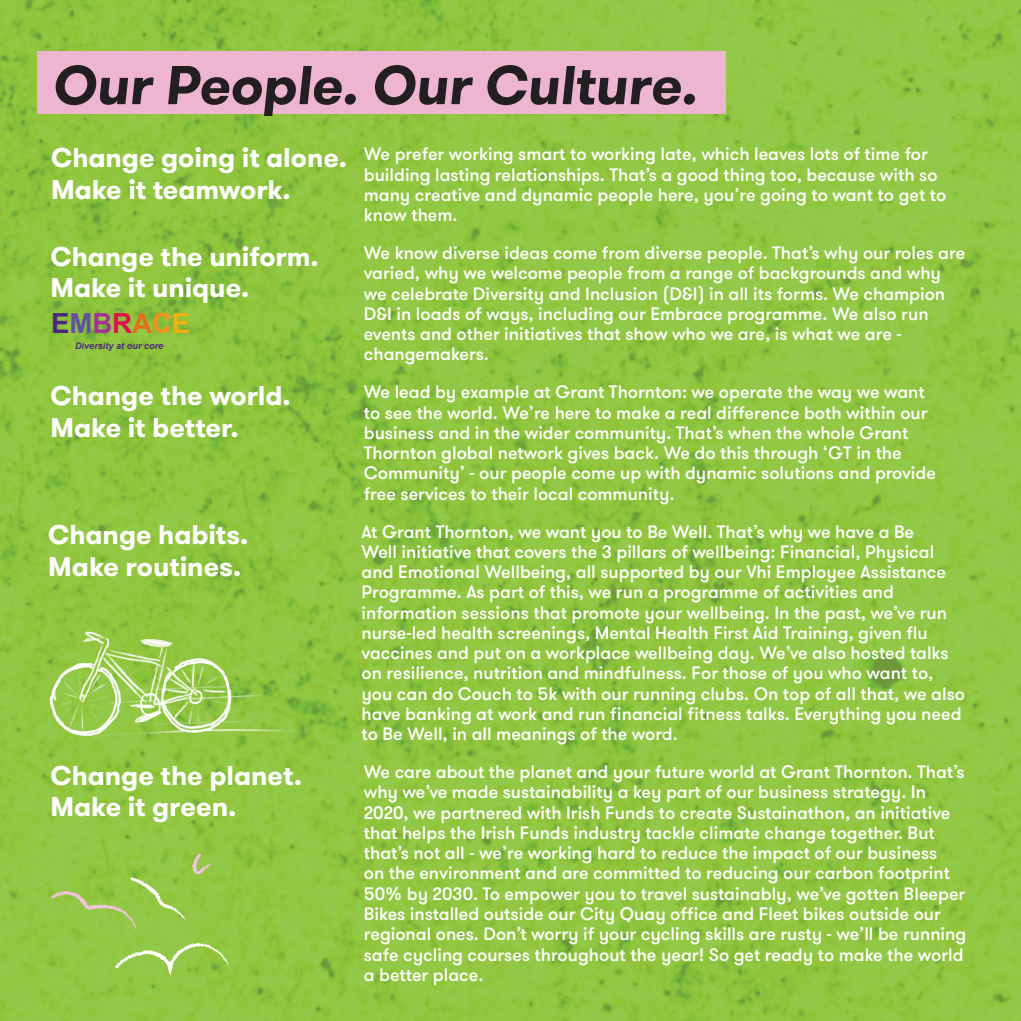
<style>
.page{position:relative;width:1021px;height:1021px;background:#fff}
.page>*{position:absolute;margin:0;border:0;box-sizing:border-box;transform-origin:0 0}
.t1{font:italic 700 54.45px "GT Walsheim Pro";letter-spacing:-.01em;color:#231f20}
.t2{font:700 27.68px "Arial";letter-spacing:-.005em;color:#4e2582}
._1_Head_20_24{font:700 27px/31.5px "GT Walsheim Pro";color:#fff}
.t3{font:500 18px/20.2px "GT Walsheim Pro";color:#fff}
.t4{font:italic 700 9.22px "Arial";color:#4e2582}
.s1{color:#6251a2}
.s2{color:#a53293}
.s3{color:#e0104b}
.s4{color:#e4701e}
.s5{color:#f7931d}
.s6{color:#efb211}
</style>
<div class="page">
<img style="left:0;top:0;width:1020px;height:1020px">
<svg style="left:115px;top:942px;width:115px;height:34px"></svg>
<svg style="left:192px;top:853px;width:21px;height:21px"></svg>
<svg style="left:51px;top:876px;width:135px;height:55px"></svg>
<img style="left:40px;top:631px;width:254px;height:119px">
<div style="left:37px;top:51px;width:688px;height:63px;background:#edb5cf"></div>
<p class="t1" style="left:52px;top:50px;width:646px">Our People. Our Culture.</p>
<p class="_1_Head_20_24" style="left:51px;top:142px;width:297px">Change going it alone.<br>Make it teamwork.</p>
<p class="_1_Head_20_24" style="left:50px;top:241px;width:270px">Change the uniform.<br>Make it unique.</p>
<p class="t2" style="left:51px;top:304px;width:141px">E<span class="s1">M</span><span class="s2">B</span><span class="s3">R</span><span class="s4">A</span><span class="s5">C</span><span class="s6">E</span></p>
<p class="t4" style="left:75px;top:340px;width:90px">Diversity at our core</p>
<p class="_1_Head_20_24" style="left:50px;top:380px;width:242px">Change the world.<br>Make it better.</p>
<p class="_1_Head_20_24" style="left:48px;top:519px;width:202px">Change habits.</p>
<p class="_1_Head_20_24" style="left:48px;top:551px;width:195px">Make routines.</p>
<p class="_1_Head_20_24" style="left:50px;top:760px;width:253px">Change the planet.<br>Make it green.</p>
<p class="t3" style="left:364px;top:144px;width:584px">We prefer working smart to working late, which leaves lots of time for building lasting relationships. That’s a good thing too, because with so many creative and dynamic people here, you’re going to want to get to know them.</p>
<p class="t3" style="left:364px;top:243px;width:603px">We know diverse ideas come from diverse people. That’s why our roles are varied, why we welcome people from a range of backgrounds and why we celebrate Diversity and Inclusion (D&amp;I) in all its forms. We champion D&amp;I in loads of ways, including our Embrace programme. We also run events and other initiatives that show who we are, is what we are - changemakers.</p>
<p class="t3" style="left:364px;top:382px;width:573px">We lead by example at Grant Thornton: we operate the way we want to see the world. We’re here to make a real difference both within our business and in the wider community. That’s when the whole Grant Thornton global network gives back. We do this through ‘GT in the Community’ - our people come up with dynamic solutions and provide free services to their local community.</p>
<p class="t3" style="left:361px;top:521px;width:605px">At Grant Thornton, we want you to Be Well. That’s why we have a Be<br>Well initiative that covers the 3 pillars of wellbeing: Financial, Physical and Emotional Wellbeing, all supported by our Vhi Employee Assistance Programme. As part of this, we run a programme of activities and information sessions that promote your wellbeing. In the past, we’ve run nurse-led health screenings, Mental Health First Aid Training, given flu vaccines and put on a workplace wellbeing day. We’ve also hosted talks on resilience, nutrition and mindfulness. For those of you who want to, you can do Couch to 5k with our running clubs. On top of all that, we also have banking at work and run financial fitness talks. Everything you need to Be Well, in all meanings of the word.</p>
<p class="t3" style="left:364px;top:762px;width:604px">We care about the planet and your future world at Grant Thornton. That’s why we’ve made sustainability a key part of our business strategy. In 2020, we partnered with Irish Funds to create Sustainathon, an initiative that helps the Irish Funds industry tackle climate change together. But that’s not all - we’re working hard to reduce the impact of our business<br>on the environment and are committed to reducing our carbon footprint 50% by 2030. To empower you to travel sustainably, we’ve gotten Bleeper Bikes installed outside our City Quay office and Fleet bikes outside our regional ones. Don’t worry if your cycling skills are rusty - we’ll be running safe cycling courses throughout the year! So get ready to make the world a better place.</p>
</div>
